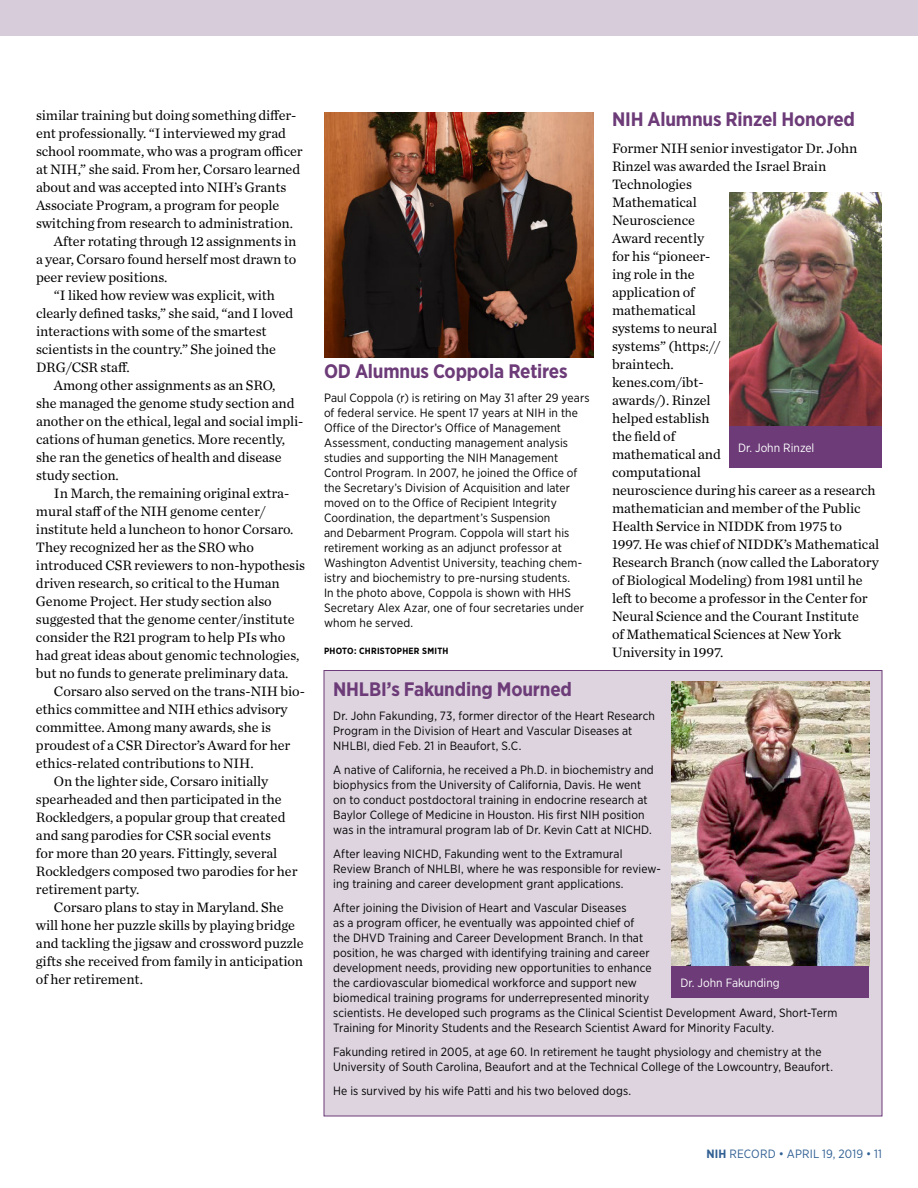
<style>
.page{position:relative;width:918px;height:1188px;background:#fff}
.page>*{position:absolute;margin:0;border:0;box-sizing:border-box;transform-origin:0 0}
.Head__Milestones{font:700 19.5px "Gotham Narrow";letter-spacing:-.01em;color:#6c3b78}
.Body_1{font:14.25px/18px "Chronicle Text G1";letter-spacing:-.005em;color:#000}
.Body_1_paragraph_1{font:14.25px/18px "Chronicle Text G1";letter-spacing:-.005em;color:#000}
.Body_2__Briefs_and_S{font:12px/15px "Gotham Narrow";letter-spacing:.01em;color:#000}
.Photo_caption_revers{font:12px "Gotham Narrow";color:#fff}
.Body_2__Briefs_and_S-2{font:12px "Gotham Narrow";letter-spacing:.01em;color:#316094}
.Photo_credit_positiv{font:700 9px "Gotham Narrow";letter-spacing:.03em;color:#000}
.s1{font-weight:700}
</style>
<div class="page">
<div style="left:0;top:0;width:918px;height:35px;background:#d7cdda"></div>
<img style="left:729px;top:193px;width:153px;height:234px">
<div style="left:729px;top:427px;width:153px;height:41px;background:#6c3b78"></div>
<img style="left:324px;top:113px;width:270px;height:244px">
<div style="left:324px;top:670px;width:558px;height:446px;background:#ddd4df"></div>
<img style="left:671px;top:681px;width:198px;height:286px">
<div style="left:671px;top:967px;width:198px;height:31px;background:#6c3b78"></div>
<p class="Body_1" style="left:36px;top:105px;width:268px">similar training but doing something differ&shy;ent professionally. “I interviewed my grad school roommate, who was a program officer at NIH,” she said. From her, Corsaro learned about and was accepted into NIH’s Grants Associate Program, a program for people switching from research to administration.</p>
<p class="Body_1" style="left:36px;top:231px;width:262px;text-align:justify;text-indent:18px">After rotating through 12 assignments in a year, Corsaro found herself most drawn to peer review positions.</p>
<p class="Body_1" style="left:36px;top:285px;width:259px;text-indent:18px">“I liked how review was explicit, with clearly defined tasks,” she said, “and I loved interactions with some of the smartest scientists in the country.” She joined the DRG/CSR staff.</p>
<p class="Body_1" style="left:36px;top:375px;width:269px;text-indent:18px">Among other assignments as an SRO,<br>she managed the genome study section and another on the ethical, legal and social impli&shy;cations of human genetics. More recently, she ran the genetics of health and disease study section.</p>
<p class="Body_1" style="left:36px;top:483px;width:271px;text-indent:18px">In March, the remaining original extra&shy;mural staff of the NIH genome center/ institute held a luncheon to honor Corsaro.<br>They recognized her as the SRO who introduced CSR reviewers to non-hypothesis driven research, so critical to the Human Genome Project. Her study section also suggested that the genome center/institute consider the R21 program to help PIs who had great ideas about genomic technologies, but no funds to generate preliminary data.</p>
<p class="Body_1" style="left:36px;top:681px;width:270px;text-indent:18px">Corsaro also served on the trans-NIH bio&shy;ethics committee and NIH ethics advisory committee. Among many awards, she is proudest of a CSR Director’s Award for her ethics-related contributions to NIH.</p>
<p class="Body_1" style="left:36px;top:771px;width:263px;text-indent:18px">On the lighter side, Corsaro initially spearheaded and then participated in the Rockledgers, a popular group that created and sang parodies for CSR social events<br>for more than 20 years. Fittingly, several Rockledgers composed two parodies for her retirement party.</p>
<p class="Body_1" style="left:36px;top:897px;width:269px;text-indent:18px">Corsaro plans to stay in Maryland. She will hone her puzzle skills by playing bridge and tackling the jigsaw and crossword puzzle gifts she received from family in anticipation of her retirement.</p>
<p class="Head__Milestones" style="left:324px;top:359px;width:245px">OD Alumnus Coppola Retires</p>
<p class="Body_2__Briefs_and_S" style="left:324px;top:390px;width:267px">Paul Coppola (r) is retiring on May 31 after 29 years of federal service. He spent 17 years at NIH in the Office of the Director’s Office of Management Assessment, conducting management analysis studies and supporting the NIH Management Control Program. In 2007, he joined the Office of the Secretary’s Division of Acquisition and later moved on to the Office of Recipient Integrity Coordination, the department’s Suspension<br>and Debarment Program. Coppola will start his retirement working as an adjunct professor at Washington Adventist University, teaching chem&shy;istry and biochemistry to pre-nursing students.<br>In the photo above, Coppola is shown with HHS Secretary Alex Azar, one of four secretaries under whom he served.</p>
<p class="Photo_credit_positiv" style="left:324px;top:645px;width:126px">PHOTO: CHRISTOPHER SMITH</p>
<p class="Head__Milestones" style="left:612px;top:107px;width:244px">NIH Alumnus Rinzel Honored</p>
<p class="Body_1_paragraph_1" style="left:612px;top:138px;width:269px">Former NIH senior investigator Dr. John<br>Rinzel was awarded the Israel Brain<br>Technologies<br>Mathematical<br>Neuroscience<br>Award recently<br>for his “pioneer-<br>ing role in the<br>application of<br>mathematical<br>systems to neural<br>systems” (https://<br>braintech.<br>kenes.com/ibt-<br>awards/). Rinzel<br>helped establish<br>the field of<br>mathematical and<br>computational<br>neuroscience during his career as a research mathematician and member of the Public<br>Health Service in NIDDK from 1975 to<br>1997. He was chief of NIDDK’s Mathematical<br>Research Branch (now called the Laboratory of Biological Modeling) from 1981 until he left to become a professor in the Center for<br>Neural Science and the Courant Institute<br>of Mathematical Sciences at New York<br>University in 1997.</p>
<p class="Photo_caption_revers" style="left:738px;top:440px;width:78px">Dr. John Rinzel</p>
<p class="Head__Milestones" style="left:333px;top:677px;width:240px">NHLBI’s Fakunding Mourned</p>
<p class="Body_2__Briefs_and_S" style="left:333px;top:708px;width:323px">Dr. John Fakunding, 73, former director of the Heart Research<br>Program in the Division of Heart and Vascular Diseases at<br>NHLBI, died Feb. 21 in Beaufort, S.C.</p>
<p class="Body_2__Briefs_and_S" style="left:333px;top:762px;width:322px">A native of California, he received a Ph.D. in biochemistry and biophysics from the University of California, Davis. He went on to conduct postdoctoral training in endocrine research at Baylor College of Medicine in Houston. His first NIH position was in the intramural program lab of Dr. Kevin Catt at NICHD.</p>
<p class="Body_2__Briefs_and_S" style="left:333px;top:846px;width:329px">After leaving NICHD, Fakunding went to the Extramural<br>Review Branch of NHLBI, where he was responsible for review&shy;ing training and career development grant applications.</p>
<p class="Body_2__Briefs_and_S" style="left:333px;top:900px;width:506px">After joining the Division of Heart and Vascular Diseases<br>as a program officer, he eventually was appointed chief of<br>the DHVD Training and Career Development Branch. In that<br>position, he was charged with identifying training and career<br>development needs, providing new opportunities to enhance<br>the cardiovascular biomedical workforce and support new<br>biomedical training programs for underrepresented minority<br>scientists. He developed such programs as the Clinical Scientist Development Award, Short-Term Training for Minority Students and the Research Scientist Award for Minority Faculty.</p>
<p class="Body_2__Briefs_and_S" style="left:333px;top:1044px;width:501px">Fakunding retired in 2005, at age 60. In retirement he taught physiology and chemistry at the<br>University of South Carolina, Beaufort and at the Technical College of the Lowcountry, Beaufort.</p>
<p class="Body_2__Briefs_and_S" style="left:333px;top:1083px;width:300px">He is survived by his wife Patti and his two beloved dogs.</p>
<p class="Photo_caption_revers" style="left:680px;top:970px;width:101px">Dr. John Fakunding</p>
<p class="Photo_caption_revers" style="left:680px;top:975px;width:101px">Dr. John Fakunding</p>
<p class="Body_2__Briefs_and_S-2" style="left:706px;top:1146px;width:177px"><span class="s1">NIH</span> RECORD • APRIL 19, 2019 • 11</p>
</div>
